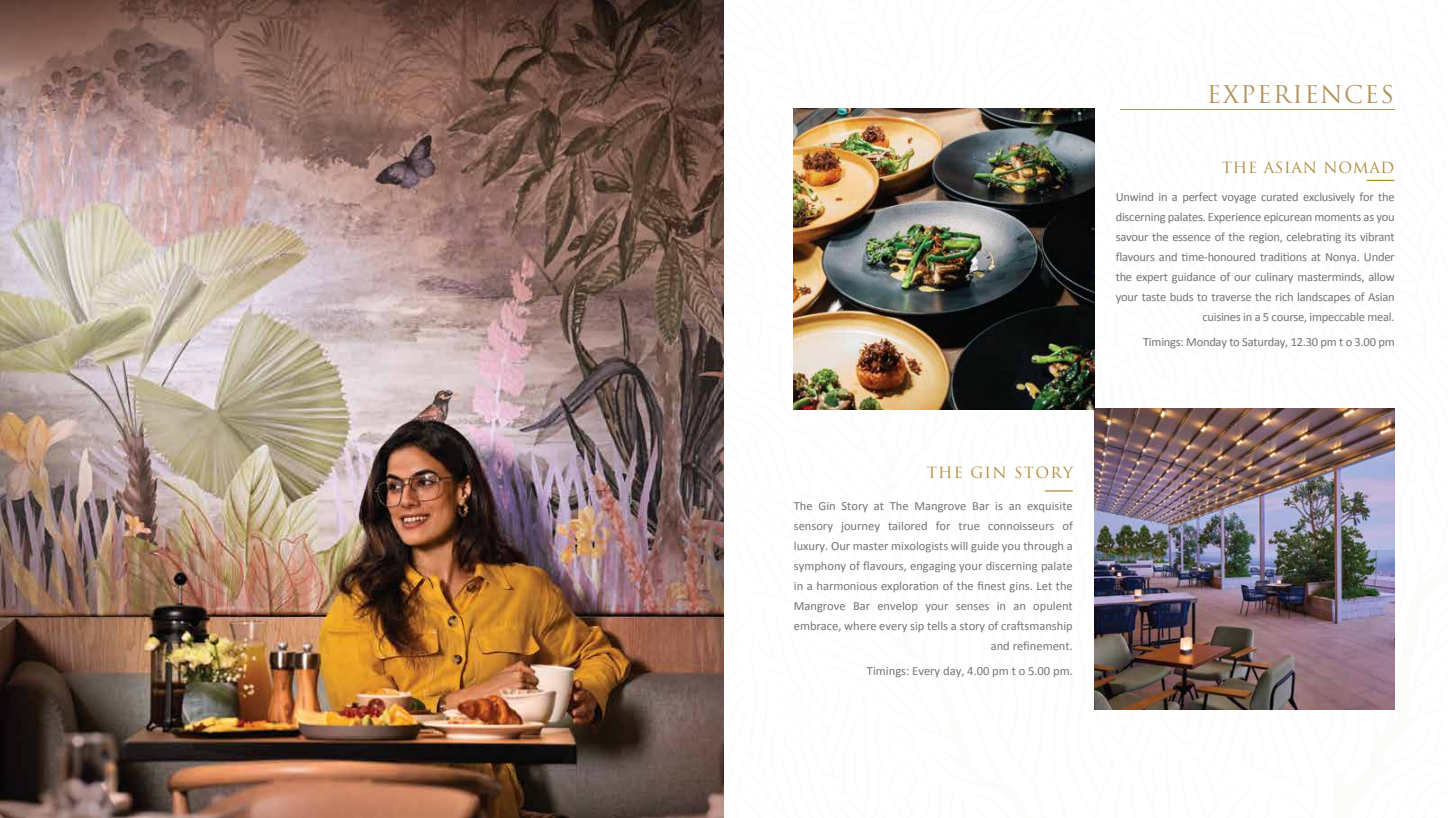
<style>
.page{position:relative;width:1448px;height:818px;background:#fff}
.page>*{position:absolute;margin:0;border:0;box-sizing:border-box;transform-origin:0 0}
.t1{font:23.75px "Trajan Pro";letter-spacing:.06em;color:#b0935a}
.t2{font:15px "Trajan Pro";letter-spacing:.05em;color:#ad8b3a}
.t3{font:15px "Trajan Pro";letter-spacing:.085em;color:#ad8b3a}
.t4{font:12.5px/20px "Calibri";letter-spacing:-.02em;color:#727476;text-align:right}
.t5{font:12.5px/20px "Calibri";color:#727476;text-align:right}
</style>
<div class="page">
<img style="left:0;top:0;width:724px;height:817px">
<hr style="left:1120px;top:109px;width:274px;height:1px;background:#b0935a">
<svg style="left:1366px;top:180px;width:28px;height:1px"></svg>
<svg style="left:1045px;top:490px;width:27px;height:1px"></svg>
<img style="left:1094px;top:409px;width:300px;height:300px">
<img style="left:794px;top:108px;width:300px;height:301px">
<h1 class="t1" style="left:1206px;top:79px;width:189px">EXPERIENCES</h1>
<p class="t2" style="left:1221px;top:158px;width:174px">THE ASIAN NOMAD</p>
<p class="t4" style="left:1115px;top:186px;width:280px">Unwind in a perfect voyage curated exclusively for the discerning palates. Experience epicurean moments as you savour the essence of the region, celebrating its vibrant flavours and time-honoured traditions at Nonya. Under the expert guidance of our culinary masterminds, allow your taste buds to traverse the rich landscapes of Asian cuisines in a 5 course, impeccable meal.</p>
<p class="t4" style="left:1143px;top:331px;width:253px">Timings: Monday to Saturday, 12.30 pm t o 3.00 pm</p>
<p class="t3" style="left:926px;top:463px;width:148px">THE GIN STORY</p>
<p class="t5" style="left:794px;top:495px;width:280px">The Gin Story at The Mangrove Bar is an exquisite sensory journey tailored for true connoisseurs of luxury. Our master mixologists will guide you through a symphony of flavours, engaging your discerning palate in a harmonious exploration of the finest gins. Let the Mangrove Bar envelop your senses in an opulent embrace, where every sip tells a story of craftsmanship and refinement.</p>
<p class="t5" style="left:867px;top:660px;width:207px">Timings: Every day, 4.00 pm t o 5.00 pm.</p>
</div>
